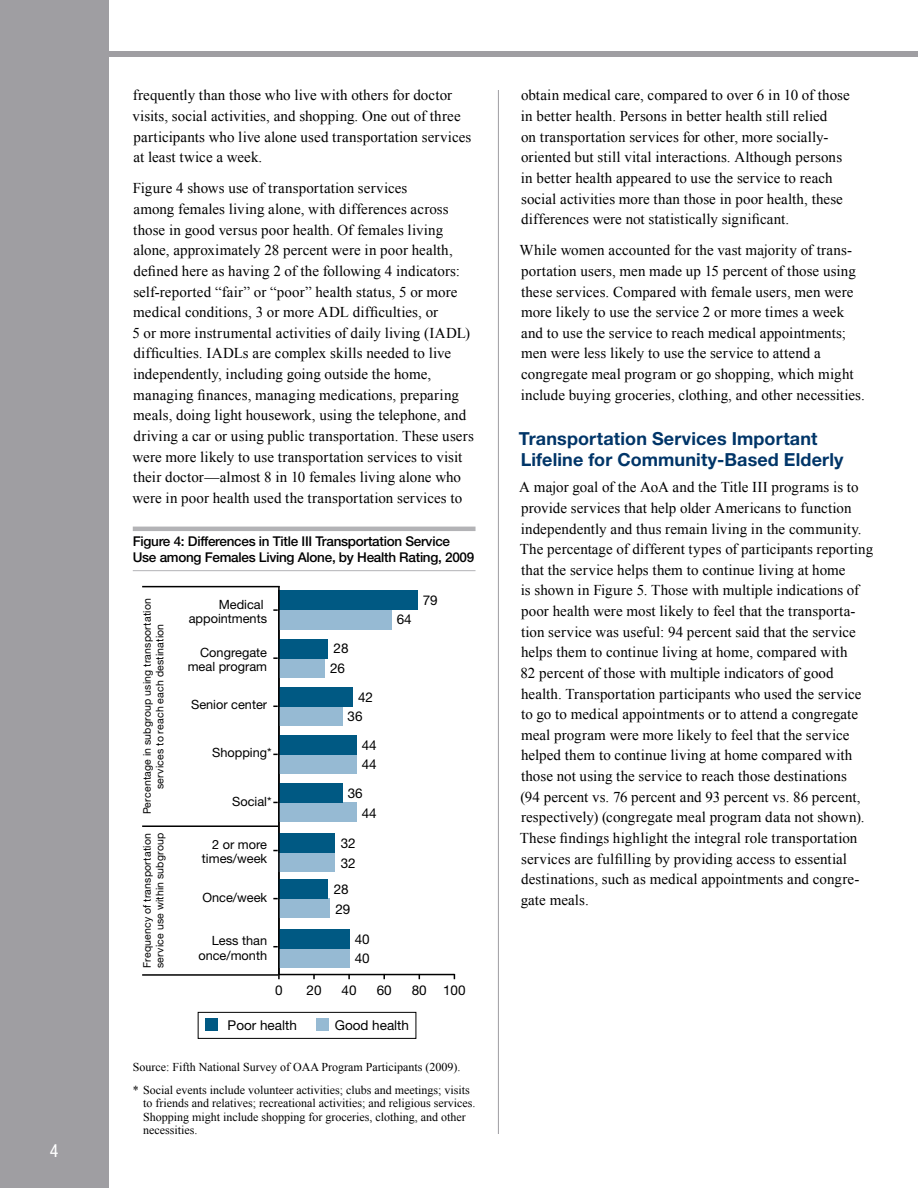
<style>
.page{position:relative;width:918px;height:1188px;background:#fff}
.page>*{position:absolute;margin:0;border:0;box-sizing:border-box;transform-origin:0 0}
.t1{font:700 18px/21px "Helvetica Neue LT";letter-spacing:.005em;color:#003568}
.t2{font:condensed 18px "Helvetica Neue LT";color:#fff}
.t3{font:15px/20.7px "Times New Roman";letter-spacing:.005em;color:#000}
.t4{font:500 13.5px/16.5px "Helvetica Neue LT";letter-spacing:-.02em;color:#000}
.t5{font:13.5px/29.1px "Helvetica Neue LT";color:#000}
.t6{font:12.75px "Helvetica Neue LT";color:#000}
.t7{font:12px/22.5px "Times New Roman";color:#000}
.t8{font:10.5px "Helvetica Neue LT";letter-spacing:.02em;color:#000}
.s1{font-style:inherit}
</style>
<div class="page">
<div style="left:0;top:0;width:109px;height:1188px;background:#9f9ea2"></div>
<div style="left:107px;top:51px;width:811px;height:6px;background:#9f9ea2"></div>
<hr style="left:498px;top:90px;width:1px;height:1044px;background:#9f9ea2">
<hr style="left:133px;top:527px;width:343px;height:4px;background:#b3b3b6">
<hr style="left:133px;top:570px;width:343px;height:1px;background:#b3b3b6">
<div style="left:198px;top:1012px;width:218px;height:27px;border:1px solid #000"></div>
<hr style="left:279px;top:974px;width:175px;height:1px;background:#000">
<div style="left:316px;top:1019px;width:13px;height:12px;background:#96bad3"></div>
<div style="left:206px;top:1019px;width:12px;height:12px;background:#005983"></div>
<hr style="left:142px;top:825px;width:136px;height:2px;background:#000">
<hr style="left:142px;top:586px;width:138px;height:1px;background:#000">
<hr style="left:142px;top:974px;width:136px;height:2px;background:#000">
<div style="left:279px;top:610px;width:112px;height:19px;background:#96bad3"></div>
<div style="left:279px;top:658px;width:46px;height:19px;background:#96bad3"></div>
<div style="left:279px;top:706px;width:63px;height:20px;background:#96bad3"></div>
<div style="left:279px;top:754px;width:77px;height:20px;background:#96bad3"></div>
<div style="left:279px;top:802px;width:77px;height:20px;background:#96bad3"></div>
<div style="left:279px;top:852px;width:56px;height:20px;background:#96bad3"></div>
<div style="left:279px;top:899px;width:51px;height:19px;background:#96bad3"></div>
<div style="left:279px;top:949px;width:70px;height:19px;background:#96bad3"></div>
<div style="left:279px;top:591px;width:139px;height:19px;background:#005983"></div>
<div style="left:279px;top:639px;width:49px;height:19px;background:#005983"></div>
<div style="left:279px;top:687px;width:74px;height:19px;background:#005983"></div>
<div style="left:279px;top:735px;width:77px;height:19px;background:#005983"></div>
<div style="left:279px;top:783px;width:63px;height:19px;background:#005983"></div>
<div style="left:279px;top:833px;width:56px;height:19px;background:#005983"></div>
<div style="left:279px;top:879px;width:49px;height:20px;background:#005983"></div>
<div style="left:279px;top:929px;width:70px;height:20px;background:#005983"></div>
<hr style="left:278px;top:586px;width:2px;height:389px;background:#000">
<p class="t2" style="left:50px;top:1140px;width:10px">4</p>
<p class="t3" style="left:132px;top:85px;width:341px">frequently than those who live with others for doctor visits, social activities, and shopping. One out of three participants who live alone used transportation services at least twice a week.</p>
<p class="t3" style="left:132px;top:178px;width:343px">Figure 4 shows use of transportation services<br>among females living alone, with differences across those in good versus poor health. Of females living alone, approximately 28 percent were in poor health, <span class="s1">defined here as having 2 of the following 4 indicators: </span>self-reported “fair” or “poor” health status, 5 or more <span class="s1">medical conditions, 3 or more ADL difficulties, or<br></span>5 or more instrumental activities of daily living (IADL) <span class="s1">difficulties. IADLs are complex skills needed to live </span>independently, including going outside the home, <span class="s1">managing finances, managing medications, preparing </span>meals, doing light housework, using the telephone, and driving a car or using public transportation. These users were more likely to use transportation services to visit their doctor—almost 8 in 10 females living alone who were in poor health used the transportation services to</p>
<p class="t4" style="left:133px;top:533px;width:343px">Figure 4: Differences in Title III Transportation Service<br>Use among Females Living Alone, by Health Rating, 2009</p>
<p class="t6" style="left:219px;top:597px;width:46px">Medical</p>
<p class="t5" style="left:423px;top:585px;width:17px">79</p>
<p class="t6" style="left:189px;top:611px;width:80px">appointments</p>
<p class="t5" style="left:397px;top:605px;width:17px">64</p>
<p class="t6" style="left:200px;top:645px;width:69px">Congregate</p>
<p class="t5" style="left:334px;top:634px;width:17px">28</p>
<p class="t6" style="left:188px;top:659px;width:81px">meal program</p>
<p class="t5" style="left:330px;top:653px;width:17px">26</p>
<p class="t5" style="left:358px;top:682px;width:17px">42</p>
<p class="t6" style="left:191px;top:697px;width:78px">Senior center</p>
<p class="t5" style="left:362px;top:701px;width:17px;text-indent:-14px">36<br>44</p>
<p class="t6" style="left:212px;top:745px;width:61px">Shopping*</p>
<p class="t5" style="left:348px;top:750px;width:30px;text-indent:14px">44<br>36</p>
<p class="t6" style="left:232px;top:793px;width:41px">Social*</p>
<p class="t5" style="left:362px;top:798px;width:17px">44</p>
<p class="t5" style="left:341px;top:829px;width:17px">32</p>
<p class="t6" style="left:202px;top:851px;width:67px">times/week</p>
<p class="t8" style="left:141px;top:814px;width:218px;rotate:-90deg">Percentage in subgroup using transportation</p>
<p class="t8" style="left:153px;top:789px;width:167px;rotate:-90deg">services to reach each destination</p>
<p class="t8" style="left:153px;top:968px;width:137px;rotate:-90deg">service use within subgroup</p>
<p class="t8" style="left:141px;top:968px;width:136px;rotate:-90deg">Frequency of transportation</p>
<p class="t6" style="left:212px;top:837px;width:57px">2 or more</p>
<p class="t5" style="left:334px;top:850px;width:23px;line-height:26.5px;text-align:center">32<br>28</p>
<p class="t6" style="left:202px;top:890px;width:66px">Once/week</p>
<p class="t5" style="left:335px;top:895px;width:17px">29</p>
<p class="t5" style="left:355px;top:925px;width:17px">40</p>
<p class="t6" style="left:212px;top:933px;width:57px">Less than</p>
<p class="t6" style="left:198px;top:947px;width:70px">once/month</p>
<p class="t5" style="left:355px;top:944px;width:17px">40</p>
<p class="t5" style="left:275px;top:976px;width:9px">0</p>
<p class="t5" style="left:307px;top:976px;width:17px">20</p>
<p class="t5" style="left:342px;top:976px;width:17px">40</p>
<p class="t5" style="left:377px;top:976px;width:17px">60</p>
<p class="t5" style="left:412px;top:976px;width:55px">80 100</p>
<p class="t5" style="left:228px;top:1011px;width:71px">Poor health</p>
<p class="t5" style="left:335px;top:1010px;width:76px">Good health</p>
<p class="t7" style="left:133px;top:1056px;width:339px"><span class="s1">Source: Fifth National Survey of OAA Program Participants (2009).<br></span>* Social events include volunteer activities; clubs and meetings; visits</p>
<p class="t7" style="left:143px;top:1096px;width:334px;line-height:13.5px">to friends and relatives; recreational activities; and religious services.<br>Shopping might include shopping for groceries, clothing, and other</p>
<p class="t7" style="left:143px;top:1119px;width:56px">necessities.</p>
<p class="t3" style="left:521px;top:85px;width:331px">obtain medical care, compared to over 6 in 10 of those in better health. Persons in better health still relied<br>on transportation services for other, more socially&shy;oriented but still vital interactions. Although persons in better health appeared to use the service to reach social activities more than those in poor health, these <span class="s1">differences were not statistically significant.</span></p>
<p class="t3" style="left:519px;top:240px;width:347px">While women accounted for the vast majority of trans&shy;portation users, men made up 15 percent of those using these services. Compared with female users, men were more likely to use the service 2 or more times a week and to use the service to reach medical appointments; men were less likely to use the service to attend a congregate meal program or go shopping, which might include buying groceries, clothing, and other necessities.</p>
<h1 class="t1" style="left:519px;top:427px;width:326px">Transportation Services Important<br>Lifeline for Community-Based Elderly</h1>
<p class="t3" style="left:519px;top:477px;width:355px">A major goal of the AoA and the Title III programs is to provide services that help older Americans to function independently and thus remain living in the community.<br>The percentage of different types of participants reporting that the service helps them to continue living at home<br>is shown in Figure 5. Those with multiple indications of poor health were most likely to feel that the transporta&shy;<span class="s1">tion service was useful: 94 percent said that the service </span>helps them to continue living at home, compared with<br>82 percent of those with multiple indicators of good health. Transportation participants who used the service to go to medical appointments or to attend a congregate meal program were more likely to feel that the service helped them to continue living at home compared with those not using the service to reach those destinations<br><span class="s1">(94 percent vs. 76 percent and 93 percent vs. 86 percent, </span>respectively) (congregate meal program data not shown).<br><span class="s1">These findings highlight the integral role transportation services are fulfilling by providing access to essential </span>destinations, such as medical appointments and congre&shy;gate meals.</p>
</div>
